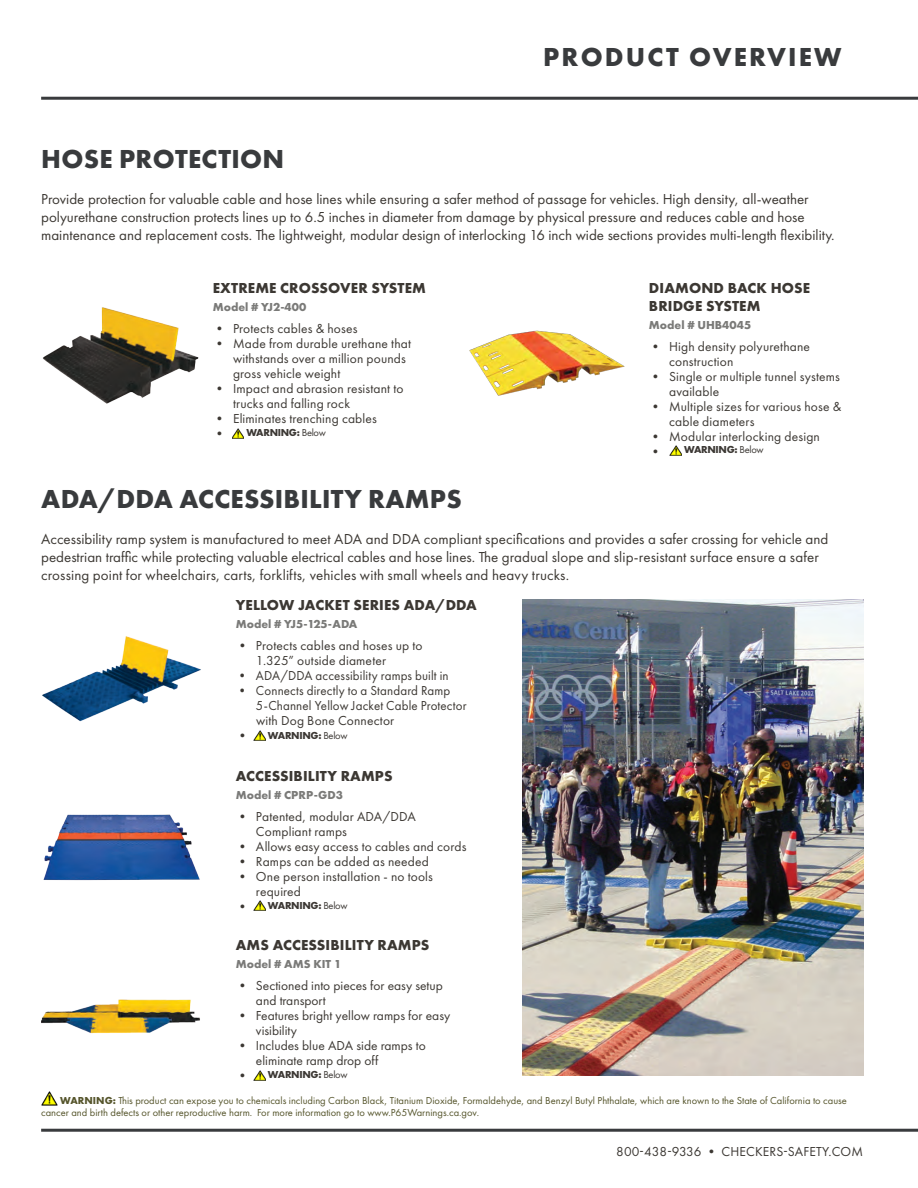
<style>
.page{position:relative;width:918px;height:1188px;background:#fff}
.page>*{position:absolute;margin:0;border:0;box-sizing:border-box;transform-origin:0 0}
.t1{font:700 27px "Futura New";letter-spacing:.01em;color:#393b3d}
.t2{font:700 27px "Futura New";letter-spacing:.08em;color:#393b3d}
.t3{font:15px/18px "Futura New";color:#3c3833}
.t4{font:700 15px/18px "Futura New";letter-spacing:.01em;color:#3c3833}
.t5{font:13.5px/15px "Futura New";letter-spacing:.01em;color:#3c3833}
.t6{font:13.5px/15px "Futura New";letter-spacing:.01em;color:#3c3833;scale:.96 1}
.t7{font:700 12px "Futura New";color:#7a7a78}
.t8{font:10.5px/12.6px "Futura New";color:#56552c}
.t9{font:700 10.5px "Futura New";letter-spacing:-.03em;color:#3c3834}
.s1{font-weight:400}
.s2{font-weight:700}
</style>
<div class="page">
<hr style="left:41px;top:97px;width:877px;height:3px;background:#393b3d">
<hr style="left:41px;top:1129px;width:877px;height:3px;background:#393b3d">
<img style="left:43px;top:307px;width:156px;height:97px">
<img style="left:43px;top:814px;width:157px;height:67px">
<img style="left:523px;top:599px;width:340px;height:477px">
<img style="left:42px;top:636px;width:159px;height:86px">
<img style="left:41px;top:999px;width:159px;height:35px">
<img style="left:469px;top:330px;width:156px;height:66px">
<img style="left:41px;top:1092px;width:16px;height:14px">
<svg style="left:232px;top:428px;width:12px;height:10px"></svg>
<svg style="left:670px;top:445px;width:12px;height:10px"></svg>
<svg style="left:254px;top:730px;width:12px;height:10px"></svg>
<svg style="left:254px;top:901px;width:12px;height:10px"></svg>
<svg style="left:254px;top:1070px;width:12px;height:10px"></svg>
<p class="t2" style="left:543px;top:40px;width:300px">PRODUCT OVERVIEW</p>
<p class="t1" style="left:41px;top:142px;width:244px">HOSE PROTECTION</p>
<p class="t3" style="left:41px;top:190px;width:769px">Provide protection for valuable cable and hose lines while ensuring a safer method of passage for vehicles. High density, all-weather</p>
<p class="t3" style="left:41px;top:208px;width:765px">polyurethane construction protects lines up to 6.5 inches in diameter from damage by physical pressure and reduces cable and hose</p>
<p class="t3" style="left:41px;top:226px;width:795px">maintenance and replacement costs. The lightweight, modular design of interlocking 16 inch wide sections provides multi-length flexibility.</p>
<p class="t4" style="left:213px;top:279px;width:215px">EXTREME CROSSOVER SYSTEM</p>
<p class="t7" style="left:213px;top:299px;width:95px">Model # YJ2-400</p>
<p class="t5" style="left:213px;top:321px;width:146px">• Protects cables &amp; hoses</p>
<p class="t5" style="left:233px;top:336px;width:180px;text-indent:-20px">• Made from durable urethane that withstands over a million pounds gross vehicle weight</p>
<p class="t5" style="left:233px;top:381px;width:172px;text-indent:-20px">• Impact and abrasion resistant to trucks and falling rock</p>
<p class="t5" style="left:213px;top:411px;width:166px">• Eliminates trenching cables</p>
<p class="t5" style="left:213px;top:426px;width:15px">•</p>
<p class="t9" style="left:246px;top:426px;width:81px">WARNING: <span class="s1">Below</span></p>
<p class="t4" style="left:649px;top:279px;width:163px">DIAMOND BACK HOSE<br>BRIDGE SYSTEM</p>
<p class="t7" style="left:649px;top:317px;width:104px">Model # UHB4045</p>
<p class="t5" style="left:669px;top:339px;width:143px;text-indent:-20px">• High density polyurethane construction</p>
<p class="t5" style="left:669px;top:369px;width:172px;text-indent:-20px">• Single or multiple tunnel systems available</p>
<p class="t5" style="left:669px;top:399px;width:174px;text-indent:-20px">• Multiple sizes for various hose &amp; cable diameters</p>
<p class="t5" style="left:649px;top:429px;width:173px">• Modular interlocking design</p>
<p class="t5" style="left:649px;top:444px;width:15px">•</p>
<p class="t9" style="left:684px;top:443px;width:81px">WARNING: <span class="s1">Below</span></p>
<p class="t1" style="left:41px;top:482px;width:422px">ADA/DDA ACCESSIBILITY RAMPS</p>
<p class="t3" style="left:41px;top:530px;width:789px">Accessibility ramp system is manufactured to meet ADA and DDA compliant specifications and provides a safer crossing for vehicle and pedestrian traffic while protecting valuable electrical cables and hose lines. The gradual slope and slip-resistant surface ensure a safer crossing point for wheelchairs, carts, forklifts, vehicles with small wheels and heavy trucks.</p>
<p class="t4" style="left:236px;top:596px;width:243px">YELLOW JACKET SERIES ADA/DDA</p>
<p class="t7" style="left:236px;top:617px;width:123px">Model # YJ5-125-ADA</p>
<p class="t5" style="left:256px;top:638px;width:168px;text-indent:-20px">• Protects cables and hoses up to<br>1.325” outside diameter</p>
<p class="t6" style="left:236px;top:668px;width:223px">• ADA/DDA accessibility ramps built in</p>
<p class="t6" style="left:256px;top:683px;width:221px;text-indent:-20px">• Connects directly to a Standard Ramp<br>5-Channel Yellow Jacket Cable Protector with Dog Bone Connector</p>
<p class="t5" style="left:236px;top:728px;width:15px">•</p>
<p class="t9" style="left:268px;top:728px;width:81px">WARNING: <span class="s1">Below</span></p>
<p class="t4" style="left:236px;top:767px;width:158px">ACCESSIBILITY RAMPS</p>
<p class="t7" style="left:236px;top:788px;width:109px">Model # CPRP-GD3</p>
<p class="t5" style="left:256px;top:809px;width:161px;text-indent:-20px">• Patented, modular ADA/DDA<br>Compliant ramps</p>
<p class="t5" style="left:236px;top:839px;width:232px">• Allows easy access to cables and cords</p>
<p class="t5" style="left:236px;top:854px;width:195px">• Ramps can be added as needed</p>
<p class="t5" style="left:256px;top:869px;width:178px;text-indent:-20px">• One person installation - no tools required</p>
<p class="t5" style="left:236px;top:899px;width:15px">•</p>
<p class="t9" style="left:268px;top:899px;width:81px">WARNING: <span class="s1">Below</span></p>
<p class="t4" style="left:236px;top:936px;width:195px">AMS ACCESSIBILITY RAMPS</p>
<p class="t7" style="left:236px;top:956px;width:107px">Model # AMS KIT 1</p>
<p class="t5" style="left:256px;top:978px;width:188px;text-indent:-20px">• Sectioned into pieces for easy setup and transport</p>
<p class="t5" style="left:256px;top:1008px;width:196px;text-indent:-20px">• Features bright yellow ramps for easy visibility</p>
<p class="t5" style="left:256px;top:1038px;width:171px;text-indent:-20px">• Includes blue ADA side ramps to eliminate ramp drop off</p>
<p class="t5" style="left:236px;top:1068px;width:15px">•</p>
<p class="t8" style="left:41px;top:1094px;width:807px;text-indent:19px"><span class="s2">WARNING:</span> This product can expose you to chemicals including Carbon Black, Titanium Dioxide, Formaldehyde, and Benzyl Butyl Phthalate, which are known to the State of California to cause cancer and birth defects or other reproductive harm. For more information go to www.P65Warnings.ca.gov.</p>
<p class="t9" style="left:268px;top:1068px;width:81px">WARNING: <span class="s1">Below</span></p>
<p class="t5" style="left:616px;top:1144px;width:248px">800-438-9336 • CHECKERS-SAFETY.COM</p>
</div>
